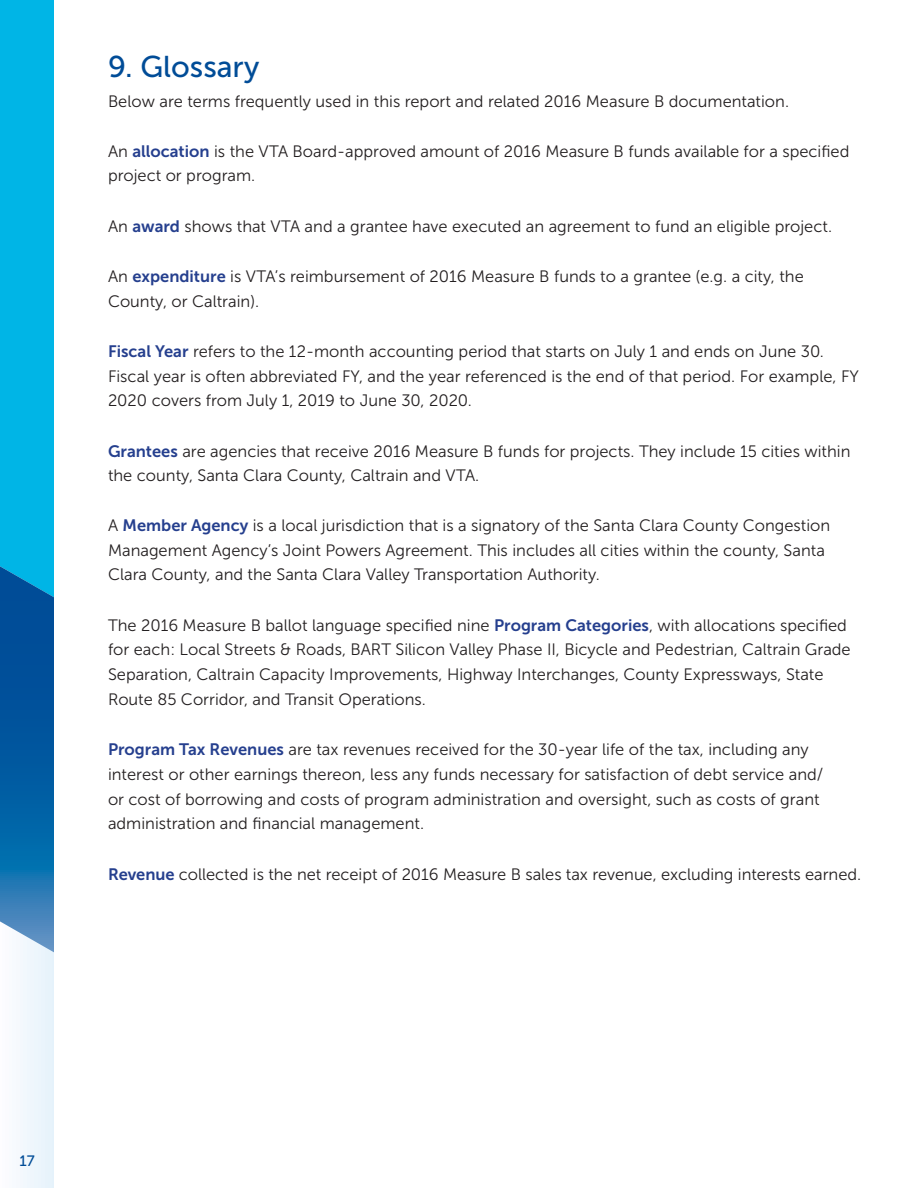
<style>
.page{position:relative;width:918px;height:1188px;background:#fff}
.page>*{position:absolute;margin:0;border:0;box-sizing:border-box;transform-origin:0 0}
.t1{font:30px "Museo Sans 500";color:#004c97}
.t2{font:16.5px/24.8px "Museo Sans 300";color:#231f20}
.t3{font:15px "Museo Sans 500";color:#004c97}
.s1{font-family:"Museo Sans 700";color:#253f8e}
</style>
<div class="page">
<div style="left:0;top:0;width:54px;height:1188px;background:#f1f7fd"></div>
<svg style="left:0;top:0;width:54px;height:952px"></svg>
<p class="t1" style="left:108px;top:50px;width:153px">9. Glossary</p>
<p class="t2" style="left:108px;top:89px;width:683px">Below are terms frequently used in this report and related 2016 Measure B documentation.</p>
<p class="t2" style="left:108px;top:139px;width:743px">An <span class="s1">allocation</span> is the VTA Board-approved amount of 2016 Measure B funds available for a specifed project or program.</p>
<p class="t2" style="left:108px;top:214px;width:726px">An <span class="s1">award</span> shows that VTA and a grantee have executed an agreement to fund an eligible project.</p>
<p class="t2" style="left:108px;top:264px;width:697px">An <span class="s1">expenditure</span> is VTA’s reimbursement of 2016 Measure B funds to a grantee (e.g. a city, the<br>County, or Caltrain).</p>
<p class="t2" style="left:108px;top:339px;width:752px"><span class="s1">Fiscal Year</span> refers to the 12-month accounting period that starts on July 1 and ends on June 30.<br>Fiscal year is often abbreviated FY, and the year referenced is the end of that period. For example, FY<br>2020 covers from July 1, 2019 to June 30, 2020.</p>
<p class="t2" style="left:108px;top:439px;width:744px"><span class="s1">Grantees</span> are agencies that receive 2016 Measure B funds for projects. They include 15 cities within the county, Santa Clara County, Caltrain and VTA.</p>
<p class="t2" style="left:108px;top:513px;width:724px">A <span class="s1">Member Agency</span> is a local jurisdiction that is a signatory of the Santa Clara County Congestion<br>Management Agency’s Joint Powers Agreement. This includes all cities within the county, Santa<br>Clara County, and the Santa Clara Valley Transportation Authority.</p>
<p class="t2" style="left:108px;top:613px;width:744px">The 2016 Measure B ballot language specifed nine <span class="s1">Program Categories</span>, with allocations specifed for each: Local Streets &amp; Roads, BART Silicon Valley Phase II, Bicycle and Pedestrian, Caltrain Grade Separation, Caltrain Capacity Improvements, Highway Interchanges, County Expressways, State Route 85 Corridor, and Transit Operations.</p>
<p class="t2" style="left:108px;top:737px;width:717px"><span class="s1">Program Tax Revenues</span> are tax revenues received for the 30-year life of the tax, including any interest or other earnings thereon, less any funds necessary for satisfaction of debt service and/ or cost of borrowing and costs of program administration and oversight, such as costs of grant administration and fnancial management.</p>
<p class="t2" style="left:108px;top:862px;width:755px"><span class="s1">Revenue</span> collected is the net receipt of 2016 Measure B sales tax revenue, excluding interests earned.</p>
<p class="t3" style="left:19px;top:1153px;width:17px">17</p>
</div>
